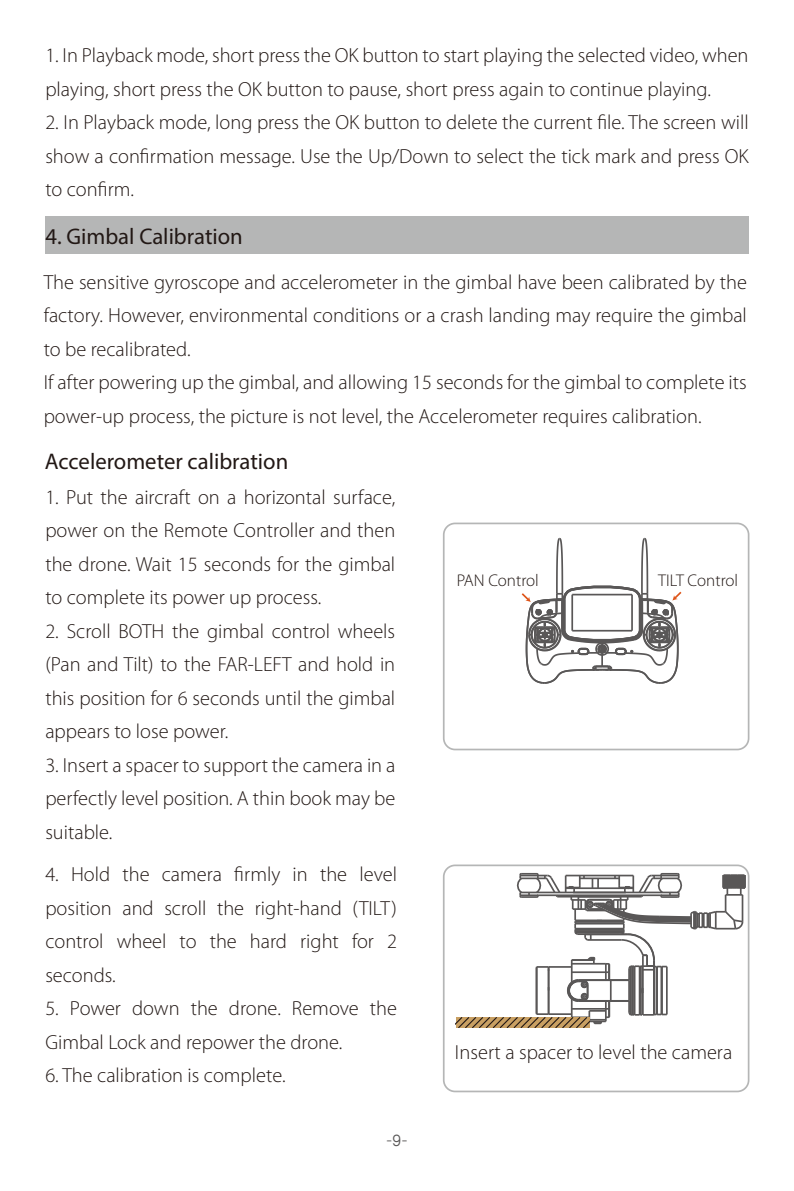
<style>
.page{position:relative;width:794px;height:1191px;background:#fff}
.page>*{position:absolute;margin:0;border:0;box-sizing:border-box;transform-origin:0 0}
.t1{font:22.8px "Myriad Pro";color:#221815}
.t2{font:300 20.4px/33.6px "Myriad Pro";color:#221815;text-align:justify}
.t3{font:300 18.8px "Ping Hei";color:#595757}
.t4{font:300 17.2px "Myriad Pro";color:#221815}
</style>
<div class="page">
<div style="left:443px;top:864px;width:306px;height:228px;border:2px solid #b5b6b6;border-radius:11px"></div>
<div style="left:443px;top:522px;width:306px;height:228px;border:2px solid #b5b6b6;border-radius:11px"></div>
<svg style="left:521px;top:537px;width:161px;height:147px"></svg>
<svg style="left:456px;top:872px;width:291px;height:155px"></svg>
<div style="left:45px;top:216px;width:703px;height:38px;background:#b5b6b6"></div>
<p class="t2" style="left:45px;top:39px;width:704px">1. In Playback mode, short press the OK button to start playing the selected video, when playing, short press the OK button to pause, short press again to continue playing.</p>
<p class="t2" style="left:45px;top:106px;width:705px">2. In Playback mode, long press the OK button to delete the current file. The screen will show a confirmation message. Use the Up/Down to select the tick mark and press OK to confirm.</p>
<p class="t1" style="left:45px;top:222px;width:199px">4. Gimbal Calibration</p>
<p class="t2" style="left:44px;top:266px;width:705px;text-align:left">The sensitive gyroscope and accelerometer in the gimbal have been calibrated by the factory. However, environmental conditions or a crash landing may require the gimbal to be recalibrated.<br>If after powering up the gimbal, and allowing 15 seconds for the gimbal to complete its power-up process, the picture is not level, the Accelerometer requires calibration.</p>
<p class="t1" style="left:45px;top:447px;width:245px">Accelerometer calibration</p>
<p class="t2" style="left:45px;top:480px;width:351px">1. Put the aircraft on a horizontal surface, power on the Remote Controller and then the drone. Wait 15 seconds for the gimbal to complete its power up process.</p>
<p class="t2" style="left:45px;top:614px;width:351px">2. Scroll BOTH the gimbal control wheels (Pan and Tilt) to the FAR-LEFT and hold in this position for 6 seconds until the gimbal appears to lose power.</p>
<p class="t2" style="left:45px;top:748px;width:351px">3. Insert a spacer to support the camera in a perfectly level position. A thin book may be suitable.</p>
<p class="t2" style="left:45px;top:858px;width:353px">4. Hold the camera firmly in the level position and scroll the right-hand (TILT) control wheel to the hard right for 2 seconds.</p>
<p class="t2" style="left:45px;top:992px;width:353px">5. Power down the drone. Remove the<br>Gimbal Lock and repower the drone.</p>
<p class="t2" style="left:45px;top:1058px;width:242px">6. The calibration is complete.</p>
<p class="t3" style="left:386px;top:1131px;width:22px">-9-</p>
<p class="t4" style="left:457px;top:571px;width:83px">PAN Control</p>
<p class="t4" style="left:658px;top:571px;width:81px">TILT Control</p>
<p class="t2" style="left:455px;top:1036px;width:279px">Insert a spacer to level the camera</p>
</div>
